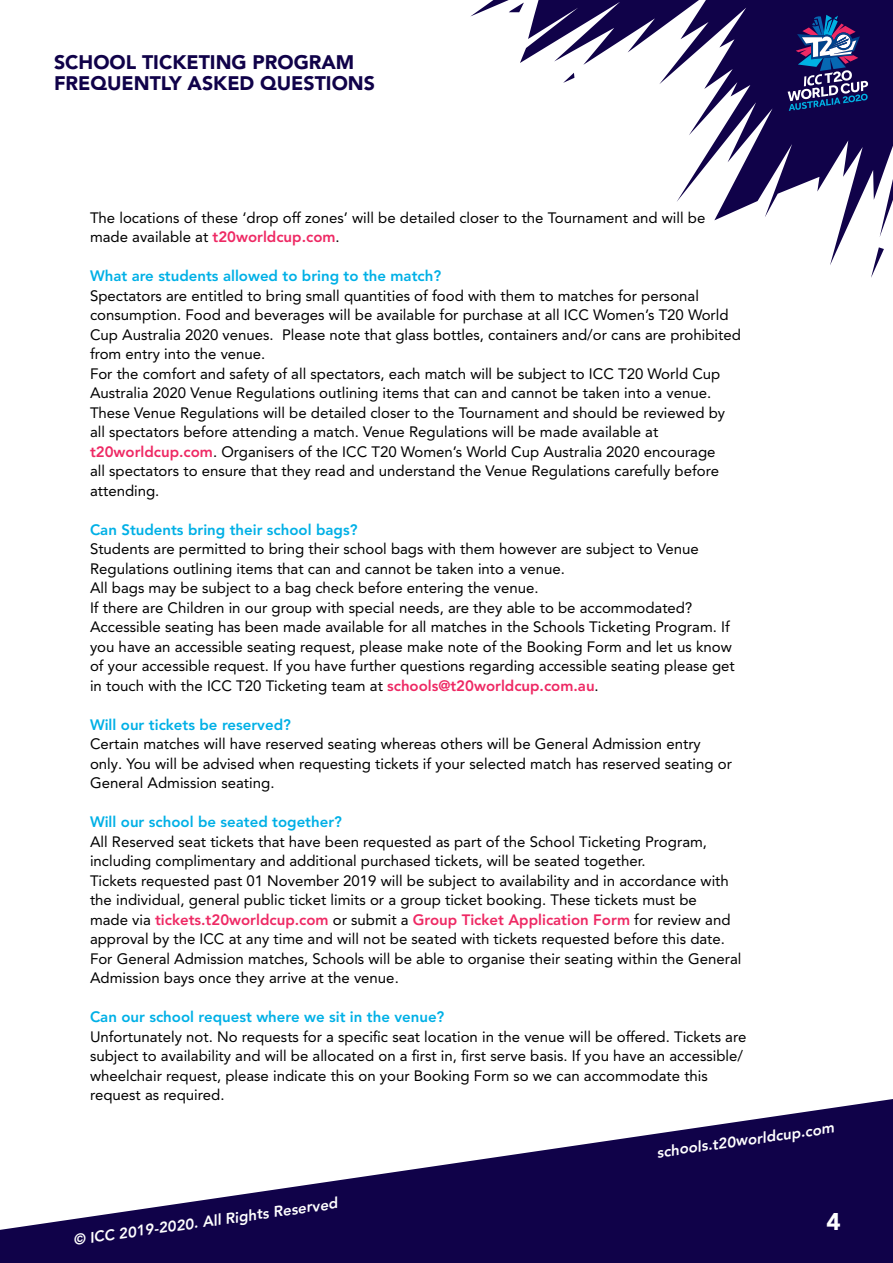
<style>
.page{position:relative;width:893px;height:1263px;background:#fff}
.page>*{position:absolute;margin:0;border:0;box-sizing:border-box;transform-origin:0 0}
.t1{font:900 24px "Avenir LT Pro";color:#fff}
.t2{font:900 19.5px/21px "Avenir LT Pro";color:#100249}
.t3{font:15px/19.5px "Avenir LT Pro";color:#000}
.t4{font:800 15px "Avenir LT Pro";color:#00b0e6}
.t5{font:800 15px "Avenir LT Pro";color:#fff}
.s1{font-weight:800;color:#ee2964}
</style>
<div class="page">
<svg style="left:0;top:1099px;width:893px;height:164px;fill:#100249"></svg>
<svg style="left:470px;top:0;width:423px;height:265px"></svg>
<svg style="left:509px;top:3px;width:15px;height:9px"></svg>
<svg style="left:563px;top:73px;width:11px;height:10px"></svg>
<svg style="left:879px;top:169px;width:14px;height:70px"></svg>
<svg style="left:871px;top:247px;width:13px;height:31px"></svg>
<svg style="left:788px;top:15px;width:80px;height:96px;background:#3b3f79"></svg>
<h2 class="t2" style="left:54px;top:51px;width:323px">SCHOOL TICKETING PROGRAM<br>FREQUENTLY ASKED QUESTIONS</h2>
<p class="t3" style="left:90px;top:208px;width:617px">The locations of these ‘drop off zones’ will be detailed closer to the Tournament and will be made available at <span class="s1">t20worldcup.com</span>.</p>
<p class="t4" style="left:90px;top:267px;width:353px">What are students allowed to bring to the match?</p>
<p class="t3" style="left:90px;top:286px;width:652px">Spectators are entitled to bring small quantities of food with them to matches for personal consumption. Food and beverages will be available for purchase at all ICC Women’s T20 World Cup Australia 2020 venues. Please note that glass bottles, containers and/or cans are prohibited from entry into the venue.<br>For the comfort and safety of all spectators, each match will be subject to ICC T20 World Cup Australia 2020 Venue Regulations outlining items that can and cannot be taken into a venue.<br>These Venue Regulations will be detailed closer to the Tournament and should be reviewed by all spectators before attending a match. Venue Regulations will be made available at <span class="s1">t20worldcup.com</span>. Organisers of the ICC T20 Women’s World Cup Australia 2020 encourage<br>all spectators to ensure that they read and understand the Venue Regulations carefully before attending.</p>
<p class="t4" style="left:90px;top:521px;width:269px">Can Students bring their school bags?</p>
<p class="t3" style="left:90px;top:539px;width:646px">Students are permitted to bring their school bags with them however are subject to Venue Regulations outlining items that can and cannot be taken into a venue.<br>All bags may be subject to a bag check before entering the venue.<br>If there are Children in our group with special needs, are they able to be accommodated?<br>Accessible seating has been made available for all matches in the Schools Ticketing Program. If you have an accessible seating request, please make note of the Booking Form and let us know of your accessible request. If you have further questions regarding accessible seating please get in touch with the ICC T20 Ticketing team at <span class="s1">schools@t20worldcup.com.au</span>.</p>
<p class="t4" style="left:90px;top:716px;width:202px">Will our tickets be reserved?</p>
<p class="t3" style="left:90px;top:734px;width:643px">Certain matches will have reserved seating whereas others will be General Admission entry only. You will be advised when requesting tickets if your selected match has reserved seating or<br>General Admission seating.</p>
<p class="t4" style="left:90px;top:813px;width:253px">Will our school be seated together?</p>
<p class="t3" style="left:90px;top:832px;width:653px">All Reserved seat tickets that have been requested as part of the School Ticketing Program, including complimentary and additional purchased tickets, will be seated together.<br>Tickets requested past 01 November 2019 will be subject to availability and in accordance with the individual, general public ticket limits or a group ticket booking. These tickets must be<br>made via <span class="s1">tickets.t20worldcup.com</span> or submit a <span class="s1">Group Ticket Application Form</span> for review and approval by the ICC at any time and will not be seated with tickets requested before this date.<br>For General Admission matches, Schools will be able to organise their seating within the General Admission bays once they arrive at the venue.</p>
<p class="t4" style="left:90px;top:1008px;width:356px">Can our school request where we sit in the venue?</p>
<p class="t3" style="left:90px;top:1027px;width:658px">Unfortunately not. No requests for a specific seat location in the venue will be offered. Tickets are subject to availability and will be allocated on a first in, first serve basis. If you have an accessible/ wheelchair request, please indicate this on your Booking Form so we can accommodate this request as required.</p>
<p class="t5" style="left:72px;top:1231px;width:268px;rotate:-8deg">© ICC 2019-2020. All Rights Reserved</p>
<p class="t5" style="left:656px;top:1143px;width:180px;rotate:-8deg">schools.t20worldcup.com</p>
<h1 class="t1" style="left:826px;top:1207px;width:16px">4</h1>
</div>
